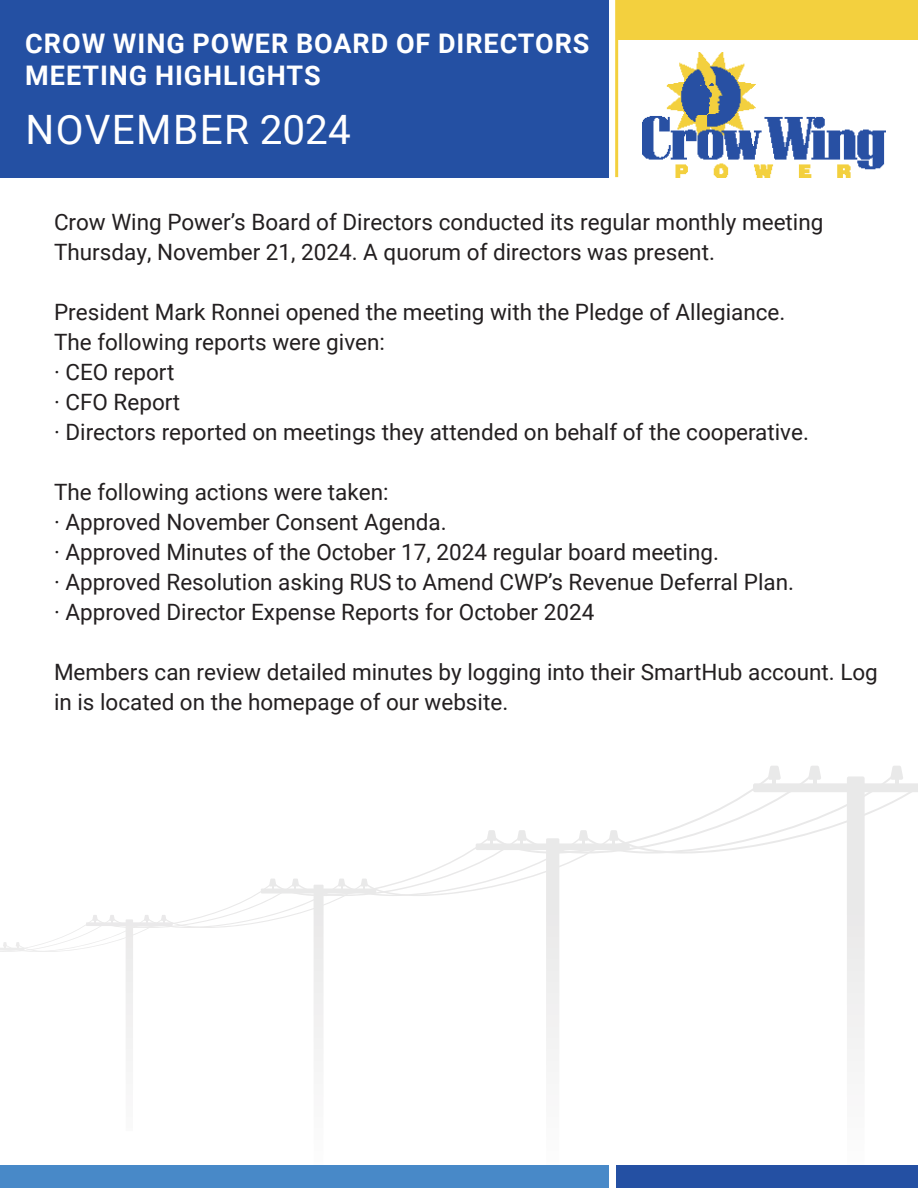
<style>
.page{position:relative;width:918px;height:1188px;background:#fff}
.page>*{position:absolute;margin:0;border:0;box-sizing:border-box;transform-origin:0 0}
.t1{font:40.5px "Roboto";letter-spacing:.035em;color:#fff}
.t2{font:700 27px "Roboto";letter-spacing:.035em;color:#fff}
.t3{font:22.5px/30px "Roboto";color:#231f20}
</style>
<div class="page">
<svg style="left:0;top:766px;width:918px;height:422px"></svg>
<hr style="left:895px;top:772px;width:4px;height:13px;background:#e9e9e9">
<img style="left:642px;top:53px;width:243px;height:124px">
<div style="left:0;top:0;width:608px;height:177px;background:#2450a3"></div>
<div style="left:0;top:1165px;width:608px;height:23px;background:#4889c8"></div>
<div style="left:616px;top:0;width:302px;height:39px;background:#f3d03e"></div>
<div style="left:616px;top:1165px;width:302px;height:23px;background:#2450a3"></div>
<hr style="left:615px;top:0;width:3px;height:177px;background:#f3d03e">
<p class="t2" style="left:25px;top:24px;width:566px">CROW WING POWER BOARD OF DIRECTORS</p>
<p class="t2" style="left:25px;top:56px;width:297px">MEETING HIGHLIGHTS</p>
<p class="t1" style="left:26px;top:101px;width:327px">NOVEMBER 2024</p>
<p class="t3" style="left:54px;top:206px;width:771px">Crow Wing Power’s Board of Directors conducted its regular monthly meeting<br>Thursday, November 21, 2024. A quorum of directors was present.</p>
<p class="t3" style="left:54px;top:296px;width:733px">President Mark Ronnei opened the meeting with the Pledge of Allegiance.</p>
<p class="t3" style="left:54px;top:326px;width:333px">The following reports were given:</p>
<p class="t3" style="left:54px;top:356px;width:122px">· CEO report</p>
<p class="t3" style="left:54px;top:386px;width:128px">· CFO Report</p>
<p class="t3" style="left:54px;top:416px;width:757px">· Directors reported on meetings they attended on behalf of the cooperative.</p>
<p class="t3" style="left:54px;top:476px;width:336px">The following actions were taken:</p>
<p class="t3" style="left:54px;top:506px;width:394px">· Approved November Consent Agenda.</p>
<p class="t3" style="left:54px;top:536px;width:667px">· Approved Minutes of the October 17, 2024 regular board meeting.</p>
<p class="t3" style="left:54px;top:566px;width:742px">· Approved Resolution asking RUS to Amend CWP’s Revenue Deferral Plan.</p>
<p class="t3" style="left:54px;top:596px;width:542px">· Approved Director Expense Reports for October 2024</p>
<p class="t3" style="left:54px;top:656px;width:825px">Members can review detailed minutes by logging into their SmartHub account. Log in is located on the homepage of our website.</p>
</div>
